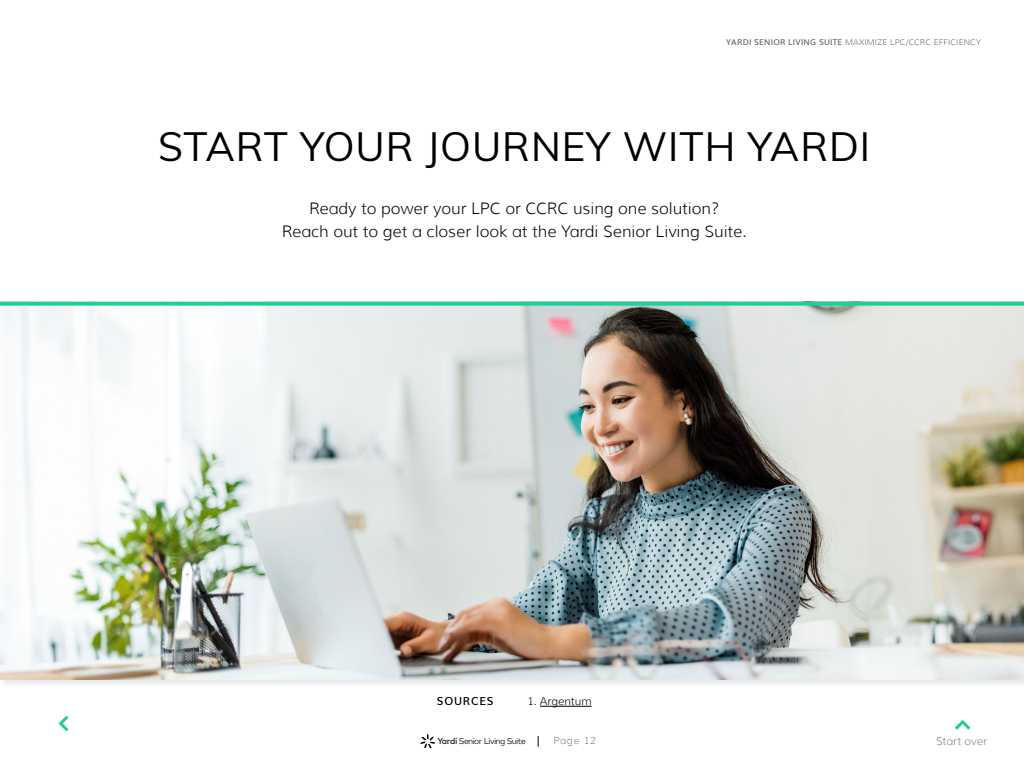
<style>
.page{position:relative;width:1024px;height:768px;background:#fff}
.page>*{position:absolute;margin:0;border:0;box-sizing:border-box;transform-origin:0 0}
.t1{font:40px "Muli";letter-spacing:.025em;color:#000}
.t2{font:300 16px/23px "Muli";color:#000;text-align:center}
.t3{font:300 11px "Muli";color:#000}
.t4{font:300 11px "Muli";color:#808080}
.t5{font:600 11px "Muli";letter-spacing:.075em;color:#000}
.t6{font:300 10px "Muli";letter-spacing:.07em;color:#808080}
.t7{font:8.6px "Mark Offc Pro";letter-spacing:-.075em;color:#231f20}
.t8{font:300 8px "Muli";letter-spacing:.03em;color:#666}
.t9{font:100 3.4px "Mark Offc Pro";color:#231f20}
.s1{font-weight:600}
.s2{font-weight:500}
</style>
<div class="page">
<div style="left:0;top:300px;width:1024px;height:389px;background:#000;opacity:.1"></div>
<img style="left:0;top:306px;width:1024px;height:374px">
<svg style="left:0;top:302px;width:1024px;height:4px;background:#31d09f"></svg>
<hr style="left:540px;top:706px;width:52px;height:1px;background:#000">
<svg style="left:420px;top:735px;width:15px;height:13px"></svg>
<svg style="left:58px;top:715px;width:11px;height:17px"></svg>
<svg style="left:955px;top:720px;width:16px;height:10px"></svg>
<p class="t8" style="left:726px;top:37px;width:256px"><span class="s1">YARDI SENIOR LIVING SUITE</span> MAXIMIZE LPC/CCRC EFFICIENCY</p>
<h1 class="t1" style="left:158px;top:118px;width:713px">START YOUR JOURNEY WITH YARDI</h1>
<p class="t2" style="left:282px;top:197px;width:466px">Ready to power your LPC or CCRC using one solution?<br>Reach out to get a closer look at the Yardi Senior Living Suite.</p>
<p class="t5" style="left:437px;top:692px;width:58px">SOURCES</p>
<p class="t3" style="left:527px;top:695px;width:66px">1. Argentum</p>
<p class="t7" style="left:438px;top:734px;width:90px"><span class="s2">Yardi</span> Senior Living Suite</p>
<p class="t6" style="left:554px;top:735px;width:44px">Page 12</p>
<p class="t9" style="left:457px;top:737px;width:3px">®</p>
<p class="t4" style="left:936px;top:734px;width:52px">Start over</p>
</div>
